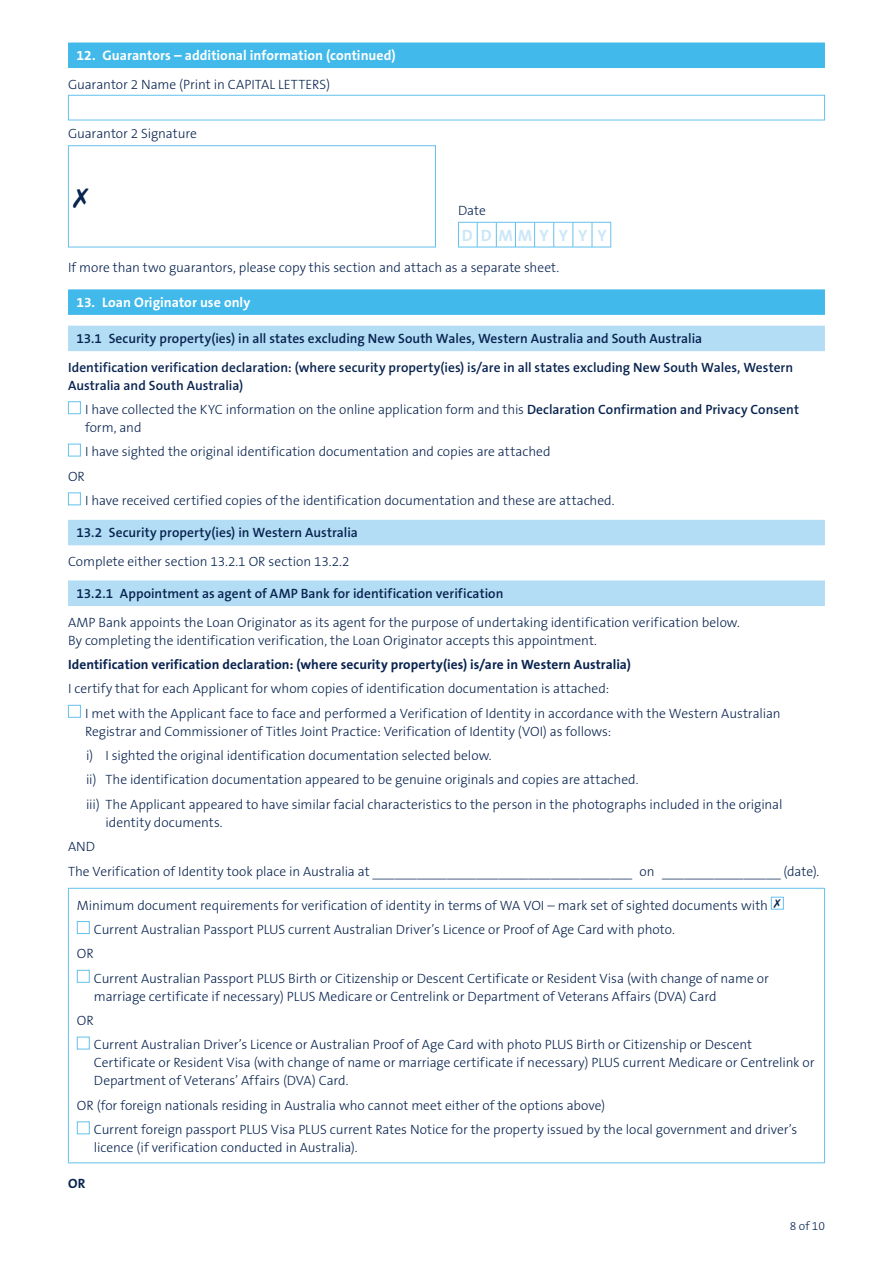
<style>
.page{position:relative;width:893px;height:1263px;background:#fff}
.page>*{position:absolute;margin:0;border:0;box-sizing:border-box;transform-origin:0 0}
.t1{font:700 16.5px "The Sans B7";letter-spacing:.5em;color:#cbe7f8}
.t2{font:700 13.8px "The Sans B7";color:#fff}
.t3{font:300 13.5px/24.5px "The Sans B3";letter-spacing:-.005em;color:#092450}
.t4{font:600 13.5px/28.7px "The Sans B6";letter-spacing:.005em;color:#092450}
.t5{font:700 13.5px "The Sans B7";letter-spacing:.005em;color:#092450}
.t6{font:300 12px "The Sans B3";color:#092450}
.s1{font-family:"The Sans B6";font-weight:600}
</style>
<div class="page">
<div style="left:68px;top:43px;width:757px;height:25px;background:#41b9ea"></div>
<div style="left:68px;top:95px;width:757px;height:25px;border:1px solid #63c1ed"></div>
<div style="left:68px;top:145px;width:368px;height:102px;border:1px solid #63c1ed"></div>
<div style="left:458px;top:222px;width:153px;height:25px;border:1px solid #63c1ed"></div>
<svg style="left:477px;top:222px;width:1px;height:25px"></svg>
<svg style="left:496px;top:222px;width:1px;height:25px"></svg>
<svg style="left:515px;top:222px;width:1px;height:25px"></svg>
<svg style="left:534px;top:222px;width:1px;height:25px"></svg>
<svg style="left:553px;top:222px;width:1px;height:25px"></svg>
<svg style="left:572px;top:222px;width:1px;height:25px"></svg>
<svg style="left:592px;top:222px;width:1px;height:25px"></svg>
<div style="left:68px;top:289px;width:757px;height:26px;background:#41b9ea"></div>
<div style="left:68px;top:326px;width:757px;height:25px;background:#b3ddf5"></div>
<div style="left:68px;top:520px;width:757px;height:25px;background:#b3ddf5"></div>
<div style="left:68px;top:580px;width:757px;height:26px;background:#b3ddf5"></div>
<div style="left:68px;top:401px;width:13px;height:13px;border:1px solid #63c1ed"></div>
<div style="left:68px;top:444px;width:13px;height:12px;border:1px solid #63c1ed"></div>
<div style="left:68px;top:492px;width:13px;height:13px;border:1px solid #63c1ed"></div>
<div style="left:68px;top:705px;width:13px;height:13px;border:1px solid #63c1ed"></div>
<hr style="left:69px;top:888px;width:755px;height:1px;background:#63c1ed">
<hr style="left:68px;top:888px;width:1px;height:275px;background:#63c1ed">
<hr style="left:824px;top:888px;width:1px;height:275px;background:#63c1ed">
<hr style="left:69px;top:1162px;width:755px;height:1px;background:#63c1ed">
<svg style="left:771px;top:896px;width:13px;height:14px"></svg>
<div style="left:77px;top:921px;width:13px;height:13px;border:1px solid #63c1ed"></div>
<div style="left:77px;top:970px;width:13px;height:13px;border:1px solid #63c1ed"></div>
<div style="left:77px;top:1037px;width:13px;height:12px;border:1px solid #63c1ed"></div>
<div style="left:77px;top:1121px;width:13px;height:13px;border:1px solid #63c1ed"></div>
<p class="t2" style="left:77px;top:48px;width:321px">12. Guarantors – additional information (continued)</p>
<p class="t3" style="left:68px;top:72px;width:264px">Guarantor 2 Name (Print in CAPITAL LETTERS)</p>
<p class="t3" style="left:68px;top:122px;width:130px">Guarantor 2 Signature</p>
<p class="t3" style="left:458px;top:199px;width:29px">Date</p>
<p class="t1" style="left:462px;top:226px;width:147px">DDMMYYYY</p>
<p class="t3" style="left:68px;top:255px;width:493px">If more than two guarantors, please copy this section and attach as a separate sheet.</p>
<p class="t2" style="left:77px;top:295px;width:175px">13. Loan Originator use only</p>
<p class="t4" style="left:68px;top:325px;width:727px;text-indent:9px">13.1 Security property(ies) in all states excluding New South Wales, Western Australia and South Australia<br>Identification verification declaration: (where security property(ies) is/are in all states excluding New South Wales, Western</p>
<p class="t4" style="left:68px;top:371px;width:177px">Australia and South Australia)</p>
<p class="t3" style="left:85px;top:401px;width:715px;line-height:18px">I have collected the KYC information on the online application form and this <span class="s1">Declaration Confirmation and Privacy Consent </span>form, and</p>
<p class="t3" style="left:85px;top:440px;width:467px">I have sighted the original identification documentation and copies are attached</p>
<p class="t3" style="left:68px;top:464px;width:18px">OR</p>
<p class="t3" style="left:85px;top:489px;width:531px">I have received certified copies of the identification documentation and these are attached.</p>
<p class="t4" style="left:77px;top:519px;width:283px">13.2 Security property(ies) in Western Australia</p>
<p class="t3" style="left:68px;top:549px;width:283px">Complete either section 13.2.1 OR section 13.2.2</p>
<p class="t4" style="left:77px;top:579px;width:428px">13.2.1 Appointment as agent of AMP Bank for identification verification</p>
<p class="t3" style="left:68px;top:613px;width:673px;line-height:18px">AMP Bank appoints the Loan Originator as its agent for the purpose of undertaking identification verification below.<br>By completing the identification verification, the Loan Originator accepts this appointment.</p>
<p class="t5" style="left:68px;top:657px;width:564px">Identification verification declaration: (where security property(ies) is/are in Western Australia)</p>
<p class="t3" style="left:85px;top:677px;width:697px;text-indent:-17px">I certify that for each Applicant for whom copies of identification documentation is attached:<br>I met with the Applicant face to face and performed a Verification of Identity in accordance with the Western Australian</p>
<p class="t3" style="left:85px;top:719px;width:699px">Registrar and Commissioner of Titles Joint Practice: Verification of Identity (VOI) as follows:<br>i) I sighted the original identification documentation selected below.<br>ii) The identification documentation appeared to be genuine originals and copies are attached.<br>iii) The Applicant appeared to have similar facial characteristics to the person in the photographs included in the original</p>
<p class="t3" style="left:106px;top:810px;width:119px">identity documents.</p>
<p class="t3" style="left:68px;top:835px;width:753px">AND<br>The Verification of Identity took place in Australia at ___________________________________ on ________________ (date).</p>
<p class="t3" style="left:77px;top:893px;width:705px">Minimum document requirements for verification of identity in terms of WA VOI – mark set of sighted documents with ✗</p>
<p class="t3" style="left:94px;top:917px;width:582px">Current Australian Passport PLUS current Australian Driver’s Licence or Proof of Age Card with photo.</p>
<p class="t3" style="left:77px;top:942px;width:18px">OR</p>
<p class="t3" style="left:94px;top:966px;width:676px">Current Australian Passport PLUS Birth or Citizenship or Descent Certificate or Resident Visa (with change of name or</p>
<p class="t3" style="left:94px;top:984px;width:624px">marriage certificate if necessary) PLUS Medicare or Centrelink or Department of Veterans Affairs (DVA) Card</p>
<p class="t3" style="left:77px;top:1009px;width:18px">OR</p>
<p class="t3" style="left:94px;top:1036px;width:722px;line-height:18px">Current Australian Driver’s Licence or Australian Proof of Age Card with photo PLUS Birth or Citizenship or Descent<br>Certificate or Resident Visa (with change of name or marriage certificate if necessary) PLUS current Medicare or Centrelink or<br>Department of Veterans’ Affairs (DVA) Card.</p>
<p class="t3" style="left:94px;top:1093px;width:705px;text-indent:-17px">OR (for foreign nationals residing in Australia who cannot meet either of the options above)<br>Current foreign passport PLUS Visa PLUS current Rates Notice for the property issued by the local government and driver’s</p>
<p class="t3" style="left:94px;top:1136px;width:265px">licence (if verification conducted in Australia).</p>
<p class="t5" style="left:68px;top:1176px;width:19px">OR</p>
<p class="t6" style="left:790px;top:1220px;width:37px">8 of 10</p>
</div>
